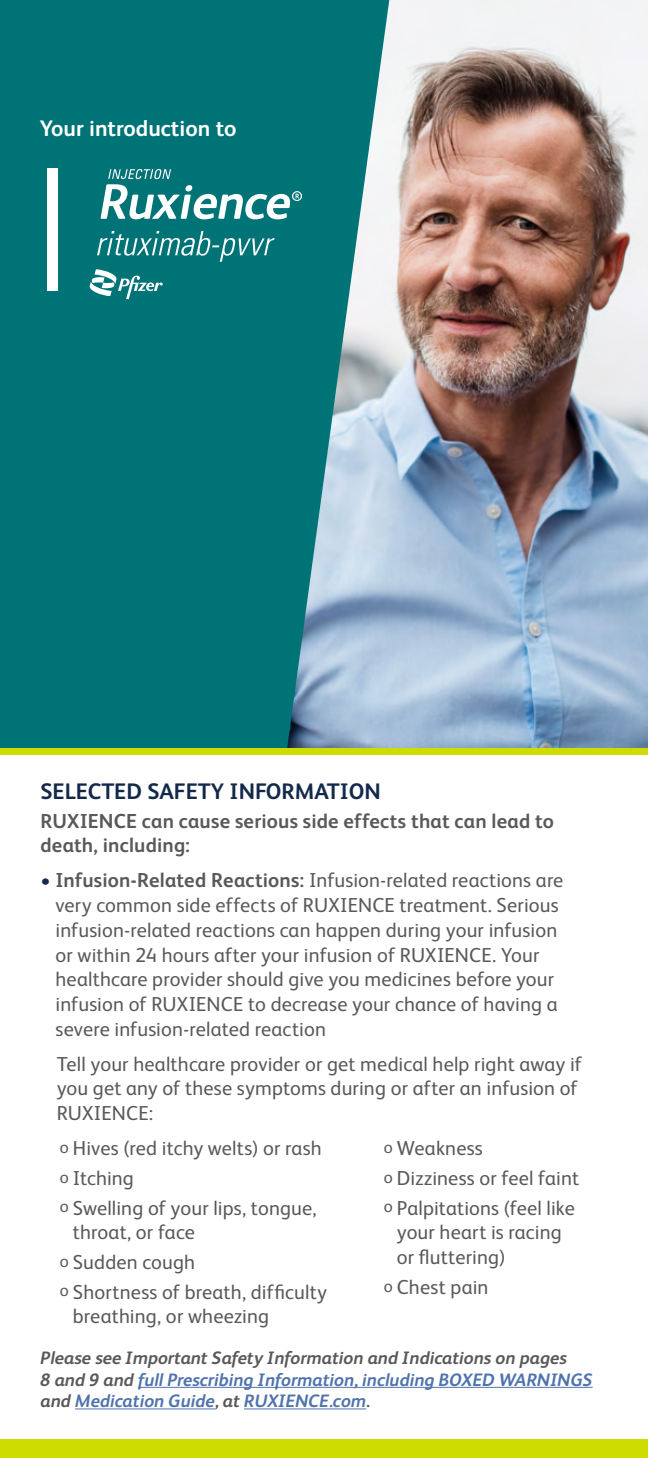
<style>
.page{position:relative;width:648px;height:1458px;background:#fff}
.page>*{position:absolute;margin:0;border:0;box-sizing:border-box;transform-origin:0 0}
.t1{font:700 22.5px "FS Albert";color:#13294b}
.t2{font:700 22.5px "FS Albert";color:#fff}
.t3{font:20.25px/24.8px "FS Albert";letter-spacing:.01em;color:#58595b}
.t4{font:700 20.25px/24.8px "FS Albert";letter-spacing:.01em;color:#58595b}
.t5{font:italic 700 18px/21.6px "FS Albert";color:#4f73ad}
.s1{color:#13294b}
.s2{font-weight:700}
.s3{font-size:16.88px}
.s4{color:#58595b}
.s5{font-style:normal;color:#58595b}
</style>
<div class="page">
<img style="left:389px;top:0;width:259px;height:748px">
<svg style="left:0;top:0;width:389px;height:748px;background:#197f84"></svg>
<div style="left:48px;top:169px;width:10px;height:122px;background:#fff"></div>
<svg style="left:97px;top:231px;width:178px;height:31px;background:#2b8a8e"></svg>
<svg style="left:101px;top:169px;width:201px;height:50px"></svg>
<svg style="left:90px;top:269px;width:73px;height:30px"></svg>
<div style="left:0;top:748px;width:648px;height:7px;background:#cedc00"></div>
<hr style="left:138px;top:1387px;width:455px;height:1px;background:#4f73ad">
<hr style="left:75px;top:1409px;width:140px;height:1px;background:#4f73ad">
<hr style="left:244px;top:1409px;width:122px;height:1px;background:#4f73ad">
<div style="left:0;top:1439px;width:648px;height:19px;background:#cedc00"></div>
<p class="t2" style="left:40px;top:113px;width:198px">Your introduction to</p>
<p class="t1" style="left:40px;top:776px;width:342px">SELECTED SAFETY INFORMATION</p>
<p class="t4" style="left:40px;top:808px;width:515px">RUXIENCE can cause serious side effects that can lead to death, including:</p>
<p class="t3" style="left:56px;top:867px;width:509px;text-indent:-15px"><span class="s1">•</span> <span class="s2">Infusion-Related Reactions:</span> Infusion-related reactions are very common side effects of RUXIENCE treatment. Serious infusion-related reactions can happen during your infusion or within 24 hours after your infusion of RUXIENCE. Your healthcare provider should give you medicines before your infusion of RUXIENCE to decrease your chance of having a severe infusion-related reaction</p>
<p class="t3" style="left:57px;top:1050px;width:527px">Tell your healthcare provider or get medical help right away if you get any of these symptoms during or after an infusion of<br>RUXIENCE:</p>
<p class="t3" style="left:60px;top:1133px;width:263px;line-height:29.7px"><span class="s3">o</span> Hives (red itchy welts) or rash <span class="s3">o</span> Itching<br><span class="s3">o</span> Swelling of your lips, tongue,</p>
<p class="t3" style="left:60px;top:1217px;width:268px;line-height:29.7px;text-indent:13px">throat, or face<br><span class="s3">o</span> Sudden cough<br><span class="s3">o</span> Shortness of breath, difficulty</p>
<p class="t3" style="left:73px;top:1303px;width:198px">breathing, or wheezing</p>
<p class="t3" style="left:384px;top:1133px;width:197px;line-height:29.7px"><span class="s3">o</span> Weakness<br><span class="s3">o</span> Dizziness or feel faint <span class="s3">o</span> Palpitations (feel like</p>
<p class="t3" style="left:397px;top:1219px;width:166px">your heart is racing or fluttering)</p>
<p class="t3" style="left:384px;top:1273px;width:106px"><span class="s3">o</span> Chest pain</p>
<p class="t5" style="left:40px;top:1346px;width:554px"><span class="s4">Please see Important Safety Information and Indications on pages<br>8 and 9 and</span> full Prescribing Information, including BOXED WARNINGS <span class="s4">and</span> Medication Guide<span class="s4">, at</span> RUXIENCE.com<span class="s5">.</span></p>
</div>
